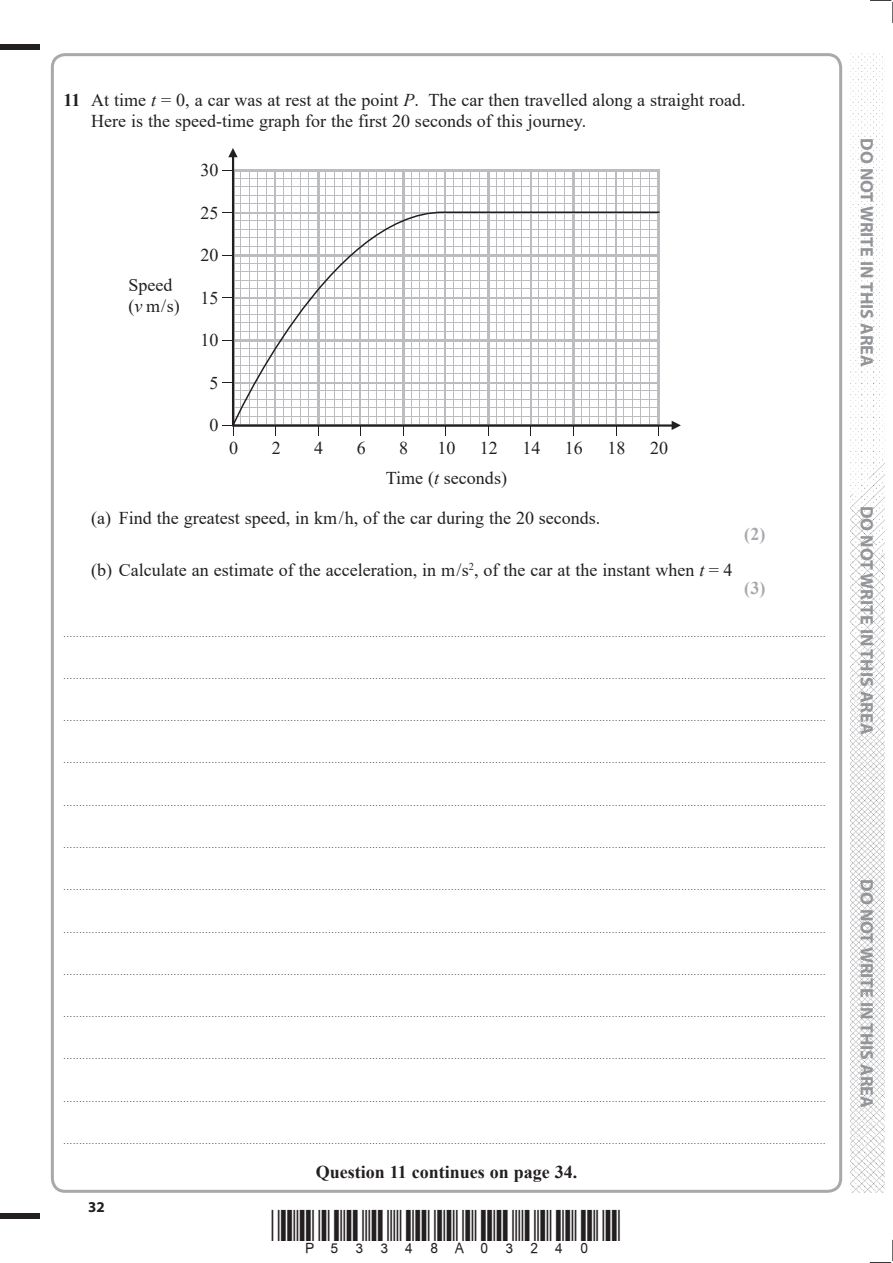
<style>
.page{position:relative;width:893px;height:1263px;background:#fff}
.page>*{position:absolute;margin:0;border:0;box-sizing:border-box;transform-origin:0 0}
.t1{font:39px "Bar Code 39 c HR";color:#231f20}
.t2{font:18px/21px "Times New Roman";color:#231f20}
.t3{font:700 18px "Myriad Pro";color:#939598}
.t4{font:700 18px "Times New Roman";color:#231f20}
.t5{font:700 18px "Times New Roman";color:#a8a9ad}
.t6{font:700 15px "Myriad Pro";color:#231f20}
.t7{font:9px "Times New Roman";color:#231f20}
.s1{font-weight:700}
.s2{font-style:italic}
</style>
<div class="page">
<div style="left:0;top:44px;width:40px;height:5px;background:#231f20"></div>
<div style="left:0;top:1214px;width:40px;height:5px;background:#231f20"></div>
<svg style="left:869px;top:1240px;width:24px;height:23px"></svg>
<svg style="left:870px;top:0;width:23px;height:23px"></svg>
<img style="left:850px;top:53px;width:34px;height:1140px">
<svg style="left:231px;top:156px;width:441px;height:271px"></svg>
<svg style="left:671px;top:421px;width:10px;height:9px"></svg>
<svg style="left:228px;top:148px;width:9px;height:9px"></svg>
<svg style="left:223px;top:425px;width:11px;height:10px"></svg>
<h2 class="t2" style="left:91px;top:89px;width:656px;text-indent:-28px"><span class="s1">11</span> At time <span class="s2">t</span> = 0, a car was at rest at the point <span class="s2">P</span>. The car then travelled along a straight road.<br>Here is the speed-time graph for the first 20 seconds of this journey.</h2>
<h2 class="t2" style="left:200px;top:159px;width:19px">30</h2>
<h2 class="t2" style="left:200px;top:202px;width:19px">25</h2>
<h2 class="t2" style="left:200px;top:244px;width:19px">20</h2>
<h2 class="t2" style="left:200px;top:287px;width:19px">15</h2>
<h2 class="t2" style="left:200px;top:329px;width:19px">10</h2>
<h2 class="t2" style="left:209px;top:372px;width:10px">5</h2>
<h2 class="t2" style="left:209px;top:415px;width:10px">0</h2>
<h2 class="t2" style="left:229px;top:437px;width:10px">0</h2>
<h2 class="t2" style="left:385px;top:467px;width:123px">Time (<span class="s2">t</span> seconds)</h2>
<h2 class="t2" style="left:128px;top:274px;width:53px">Speed (<span class="s2">v</span> m/s)</h2>
<h2 class="t2" style="left:272px;top:437px;width:10px">2</h2>
<h2 class="t2" style="left:314px;top:437px;width:10px">4</h2>
<h2 class="t2" style="left:357px;top:437px;width:10px">6</h2>
<h2 class="t2" style="left:399px;top:437px;width:10px">8</h2>
<h2 class="t2" style="left:437px;top:437px;width:19px">10</h2>
<h2 class="t2" style="left:480px;top:437px;width:19px">12</h2>
<h2 class="t2" style="left:522px;top:437px;width:19px">14</h2>
<h2 class="t2" style="left:565px;top:437px;width:19px">16</h2>
<h2 class="t2" style="left:607px;top:437px;width:19px">18</h2>
<h2 class="t2" style="left:650px;top:437px;width:19px">20</h2>
<h2 class="t2" style="left:91px;top:507px;width:510px">(a) Find the greatest speed, in km/h, of the car during the 20 seconds.</h2>
<h2 class="t5" style="left:744px;top:524px;width:23px">(2)</h2>
<h2 class="t2" style="left:91px;top:560px;width:642px">(b) Calculate an estimate of the acceleration, in m/s<sup>2</sup>, of the car at the instant when <span class="s2">t</span> = 4</h2>
<h2 class="t5" style="left:744px;top:578px;width:23px">(3)</h2>
<p class="t7" style="left:64px;top:629px;width:763px">..................................................................................................................................................................................................................................................</p>
<p class="t7" style="left:64px;top:671px;width:763px">..................................................................................................................................................................................................................................................</p>
<p class="t7" style="left:64px;top:713px;width:763px">..................................................................................................................................................................................................................................................</p>
<p class="t7" style="left:64px;top:755px;width:763px">..................................................................................................................................................................................................................................................</p>
<p class="t7" style="left:64px;top:798px;width:763px">..................................................................................................................................................................................................................................................</p>
<p class="t7" style="left:64px;top:840px;width:763px">..................................................................................................................................................................................................................................................</p>
<p class="t7" style="left:64px;top:882px;width:763px">..................................................................................................................................................................................................................................................</p>
<p class="t7" style="left:64px;top:924px;width:763px">..................................................................................................................................................................................................................................................</p>
<p class="t7" style="left:64px;top:967px;width:763px">..................................................................................................................................................................................................................................................</p>
<p class="t7" style="left:64px;top:1009px;width:763px">..................................................................................................................................................................................................................................................</p>
<p class="t7" style="left:64px;top:1051px;width:763px">..................................................................................................................................................................................................................................................</p>
<p class="t7" style="left:64px;top:1093px;width:763px">..................................................................................................................................................................................................................................................</p>
<p class="t7" style="left:64px;top:1136px;width:763px">..................................................................................................................................................................................................................................................</p>
<h2 class="t4" style="left:316px;top:1161px;width:263px">Question 11 continues on page 34.</h2>
<h3 class="t6" style="left:88px;top:1198px;width:18px">32</h3>
<h1 class="t1" style="left:347px;top:1202px;width:76px">✓✓✔</h1>
<h2 class="t3" style="left:877px;top:138px;width:230px;rotate:90deg">DO NOT WRITE IN THIS AREA</h2>
<h2 class="t3" style="left:877px;top:506px;width:230px;rotate:90deg">DO NOT WRITE IN THIS AREA</h2>
<h2 class="t3" style="left:877px;top:879px;width:230px;rotate:90deg">DO NOT WRITE IN THIS AREA</h2>
</div>
